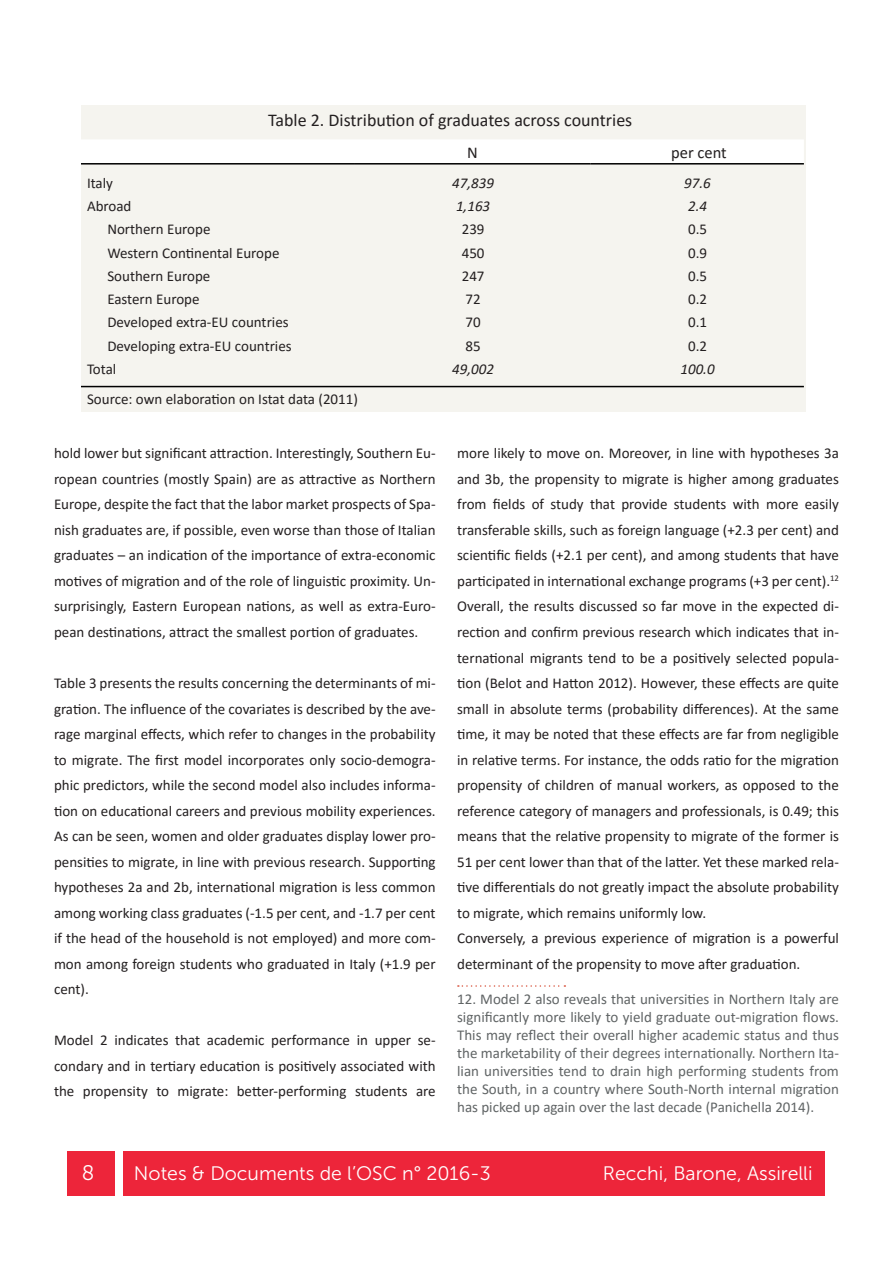
<style>
.page{position:relative;width:893px;height:1263px;background:#fff}
.page>*{position:absolute;margin:0;border:0;box-sizing:border-box;transform-origin:0 0}
.t1{font:21px "Museo Sans 300";color:#fff}
.t2{font:19.5px "Museo Sans 300";color:#fff}
.t3{font:18px "Calibri";color:#231f20}
.t4{font:16.5px "Calibri";color:#231f20}
.t5{font:15px/25.5px "Calibri";color:#231f20;text-align:justify}
.t6{font:15px/18px "Calibri";color:#606465;text-align:justify}
.t7{font:italic 15px "Calibri";color:#231f20}
</style>
<div class="page">
<div style="left:124px;top:1151px;width:701px;height:45px;background:#ed253a"></div>
<div style="left:68px;top:1151px;width:47px;height:45px;background:#ed253a"></div>
<div style="left:81px;top:105px;width:725px;height:306px;background:#f5f4ef"></div>
<div style="left:81px;top:140px;width:723px;height:23px;background:#fff"></div>
<hr style="left:81px;top:163px;width:274px;height:2px;background:#000">
<hr style="left:355px;top:163px;width:235px;height:2px;background:#000">
<hr style="left:590px;top:163px;width:214px;height:2px;background:#000">
<hr style="left:81px;top:386px;width:723px;height:1px;background:#000">
<svg style="left:458px;top:985px;width:107px;height:2px"></svg>
<p class="t3" style="left:268px;top:107px;width:366px">Table 2. Distribution of graduates across countries</p>
<p class="t4" style="left:467px;top:141px;width:12px">N</p>
<p class="t4" style="left:671px;top:141px;width:57px">per cent</p>
<p class="t5" style="left:87px;top:170px;width:28px">Italy</p>
<p class="t7" style="left:452px;top:172px;width:43px">47,839</p>
<p class="t7" style="left:684px;top:172px;width:28px">97.6</p>
<p class="t5" style="left:87px;top:193px;width:46px">Abroad</p>
<p class="t7" style="left:456px;top:196px;width:36px">1,163</p>
<p class="t7" style="left:688px;top:196px;width:20px">2.4</p>
<p class="t5" style="left:107px;top:216px;width:105px">Northern Europe</p>
<p class="t5" style="left:462px;top:216px;width:24px">239</p>
<p class="t5" style="left:688px;top:216px;width:20px">0.5</p>
<p class="t5" style="left:107px;top:239px;width:174px">Western Continental Europe</p>
<p class="t5" style="left:462px;top:239px;width:24px">450</p>
<p class="t5" style="left:688px;top:239px;width:20px">0.9</p>
<p class="t5" style="left:107px;top:263px;width:105px">Southern Europe</p>
<p class="t5" style="left:462px;top:263px;width:24px">247</p>
<p class="t5" style="left:688px;top:263px;width:20px">0.5</p>
<p class="t5" style="left:107px;top:286px;width:94px">Eastern Europe</p>
<p class="t5" style="left:465px;top:286px;width:17px">72</p>
<p class="t5" style="left:688px;top:286px;width:20px">0.2</p>
<p class="t5" style="left:107px;top:309px;width:183px">Developed extra-EU countries</p>
<p class="t5" style="left:465px;top:309px;width:17px">70</p>
<p class="t5" style="left:688px;top:309px;width:20px">0.1</p>
<p class="t5" style="left:107px;top:332px;width:186px">Developing extra-EU countries</p>
<p class="t5" style="left:465px;top:332px;width:17px">85</p>
<p class="t5" style="left:688px;top:332px;width:20px">0.2</p>
<p class="t5" style="left:87px;top:356px;width:31px">Total</p>
<p class="t7" style="left:452px;top:358px;width:43px">49,002</p>
<p class="t7" style="left:680px;top:358px;width:36px">100.0</p>
<p class="t5" style="left:87px;top:386px;width:272px">Source: own elaboration on Istat data (2011)</p>
<p class="t5" style="left:54px;top:440px;width:383px">hold lower but significant attraction. Interestingly, Southern Eu&shy;ropean countries (mostly Spain) are as attractive as Northern Europe, despite the fact that the labor market prospects of Spa&shy;nish graduates are, if possible, even worse than those of Italian graduates – an indication of the importance of extra-economic motives of migration and of the role of linguistic proximity. Un&shy;surprisingly, Eastern European nations, as well as extra-Euro&shy;pean destinations, attract the smallest portion of graduates.</p>
<p class="t5" style="left:54px;top:670px;width:383px">Table 3 presents the results concerning the determinants of mi&shy;gration. The influence of the covariates is described by the ave&shy;rage marginal effects, which refer to changes in the probability to migrate. The first model incorporates only socio-demogra&shy;phic predictors, while the second model also includes informa&shy;tion on educational careers and previous mobility experiences.<br>As can be seen, women and older graduates display lower pro&shy;pensities to migrate, in line with previous research. Supporting hypotheses 2a and 2b, international migration is less common among working class graduates (-1.5 per cent, and -1.7 per cent if the head of the household is not employed) and more com&shy;mon among foreign students who graduated in Italy (+1.9 per cent).</p>
<p class="t5" style="left:54px;top:1027px;width:383px">Model 2 indicates that academic performance in upper se&shy;condary and in tertiary education is positively associated with the propensity to migrate: better-performing students are</p>
<p class="t5" style="left:457px;top:440px;width:383px">more likely to move on. Moreover, in line with hypotheses 3a and 3b, the propensity to migrate is higher among graduates from fields of study that provide students with more easily transferable skills, such as foreign language (+2.3 per cent) and scientific fields (+2.1 per cent), and among students that have participated in international exchange programs (+3 per cent).<sup>12<br></sup>Overall, the results discussed so far move in the expected di&shy;rection and confirm previous research which indicates that in&shy;ternational migrants tend to be a positively selected popula&shy;tion (Belot and Hatton 2012). However, these effects are quite small in absolute terms (probability differences). At the same time, it may be noted that these effects are far from negligible in relative terms. For instance, the odds ratio for the migration propensity of children of manual workers, as opposed to the reference category of managers and professionals, is 0.49; this means that the relative propensity to migrate of the former is 51 per cent lower than that of the latter. Yet these marked rela&shy;tive differentials do not greatly impact the absolute probability to migrate, which remains uniformly low.</p>
<p class="t5" style="left:457px;top:925px;width:383px">Conversely, a previous experience of migration is a powerful determinant of the propensity to move after graduation.</p>
<p class="t6" style="left:457px;top:989px;width:383px">12. Model 2 also reveals that universities in Northern Italy are significantly more likely to yield graduate out-migration flows.<br>This may reflect their overall higher academic status and thus the marketability of their degrees internationally. Northern Ita&shy;lian universities tend to drain high performing students from the South, in a country where South-North internal migration has picked up again over the last decade (Panichella 2014).</p>
<h1 class="t1" style="left:82px;top:1161px;width:14px">8</h1>
<h2 class="t2" style="left:134px;top:1163px;width:358px">Notes &amp; Documents de l’OSC n° 2016-3</h2>
<h2 class="t2" style="left:603px;top:1163px;width:211px">Recchi, Barone, Assirelli</h2>
</div>
